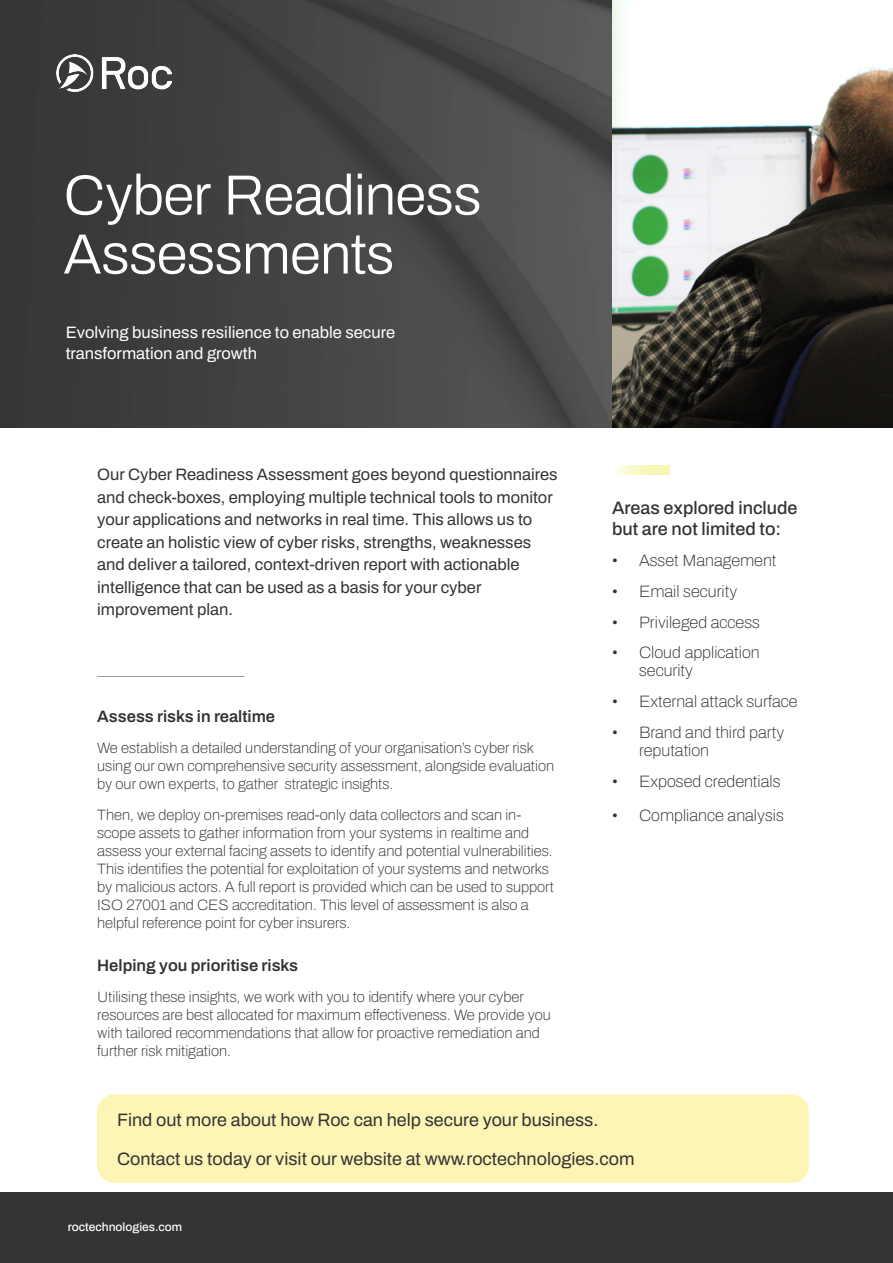
<style>
.page{position:relative;width:893px;height:1263px;background:#fff}
.page>*{position:absolute;margin:0;border:0;box-sizing:border-box;transform-origin:0 0}
.t1{font:300 56.7px/58.9px "Archivo";letter-spacing:-.01em;color:#fff}
.t2{font:18px "Archivo";color:#333}
.t3{font:500 18px/21px "Archivo";color:#333}
.t4{font:16.5px/22.5px "Archivo";color:#333}
.t5{font:100 16.5px/18px "Archivo";color:#333}
.t6{font:16.5px/21px "Archivo";color:#fff}
.t7{font:600 16.5px "Archivo";color:#333}
.t8{font:100 15px/18px "Archivo";color:#333}
.t9{font:500 12px "Archivo";color:#fff}
</style>
<div class="page">
<hr style="left:97px;top:676px;width:148px;height:1px;background:#333">
<div style="left:0;top:1193px;width:893px;height:70px;background:#333"></div>
<img style="left:0;top:0;width:893px;height:427px">
<img style="left:56px;top:54px;width:115px;height:37px">
<svg style="left:617px;top:466px;width:52px;height:8px"></svg>
<div style="left:97px;top:1094px;width:712px;height:89px;background:#fdf5b5;border-radius:17px"></div>
<p class="t1" style="left:64px;top:165px;width:419px">Cyber Readiness<br>Assessments</p>
<p class="t6" style="left:66px;top:322px;width:331px">Evolving business resilience to enable secure transformation and growth</p>
<p class="t4" style="left:97px;top:463px;width:462px">Our Cyber Readiness Assessment goes beyond questionnaires and check-boxes, employing multiple technical tools to monitor your applications and networks in real time. This allows us to create an holistic view of cyber risks, strengths, weaknesses and deliver a tailored, context-driven report with actionable intelligence that can be used as a basis for your cyber improvement plan.</p>
<p class="t7" style="left:97px;top:704px;width:180px">Assess risks in realtime</p>
<p class="t8" style="left:97px;top:739px;width:458px">We establish a detailed understanding of your organisation’s cyber risk using our own comprehensive security assessment, alongside evaluation by our own experts, to gather strategic insights.</p>
<p class="t8" style="left:97px;top:806px;width:458px">Then, we deploy on-premises read-only data collectors and scan in&shy;scope assets to gather information from your systems in realtime and assess your external facing assets to identify and potential vulnerabilities.<br>This identifies the potential for exploitation of your systems and networks by malicious actors. A full report is provided which can be used to support ISO 27001 and CES accreditation. This level of assessment is also a helpful reference point for cyber insurers.</p>
<p class="t7" style="left:97px;top:953px;width:202px">Helping you prioritise risks</p>
<p class="t8" style="left:97px;top:987px;width:455px">Utilising these insights, we work with you to identify where your cyber resources are best allocated for maximum effectiveness. We provide you with tailored recommendations that allow for proactive remediation and further risk mitigation.</p>
<h4 class="t3" style="left:612px;top:498px;width:187px">Areas explored include but are not limited to:</h4>
<p class="t5" style="left:612px;top:551px;width:166px">• Asset Management</p>
<p class="t5" style="left:612px;top:582px;width:127px">• Email security</p>
<p class="t5" style="left:612px;top:613px;width:149px">• Privileged access</p>
<p class="t5" style="left:639px;top:644px;width:122px;text-indent:-27px">• Cloud application security</p>
<p class="t5" style="left:612px;top:692px;width:187px">• External attack surface</p>
<p class="t5" style="left:639px;top:723px;width:147px;text-indent:-27px">• Brand and third party reputation</p>
<p class="t5" style="left:612px;top:772px;width:170px">• Exposed credentials</p>
<p class="t5" style="left:612px;top:806px;width:173px">• Compliance analysis</p>
<p class="t2" style="left:117px;top:1106px;width:483px">Find out more about how Roc can help secure your business.</p>
<p class="t2" style="left:117px;top:1145px;width:519px">Contact us today or visit our website at www.roctechnologies.com</p>
<h6 class="t9" style="left:68px;top:1217px;width:116px">roctechnologies.com</h6>
</div>
